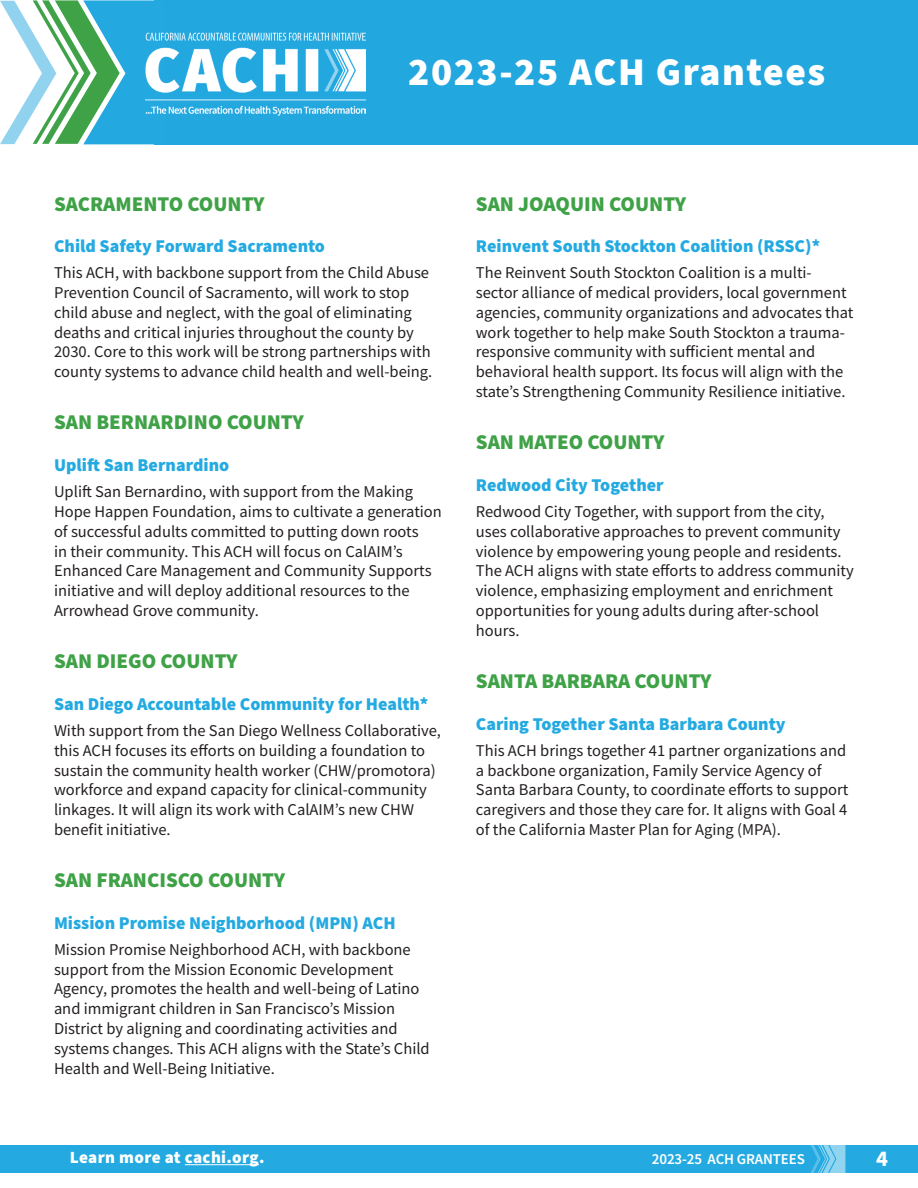
<style>
.page{position:relative;width:918px;height:1188px;background:#fff}
.page>*{position:absolute;margin:0;border:0;box-sizing:border-box;transform-origin:0 0}
.t1{font:900 39.3px "Source Sans Pro";letter-spacing:.04em;color:#fff}
.t2{font:700 22.5px "Source Sans Pro";color:#fff}
.t3{font:900 21px "Source Sans Pro";color:#3fa247}
.t4{font:900 18px "Source Sans Pro";color:#24aae1}
.t5{font:900 17.1px "Source Sans Pro";letter-spacing:.02em;color:#fff}
.t6{font:16.5px/19.8px "Source Sans Pro";color:#231f20}
.t7{font:600 15px "Source Sans Pro";letter-spacing:-.01em;color:#fff}
</style>
<div class="page">
<div style="left:155px;top:0;width:763px;height:144px;background:#23a7df"></div>
<svg style="left:0;top:0;width:155px;height:144px"></svg>
<img style="left:146px;top:31px;width:220px;height:85px">
<div style="left:0;top:1145px;width:918px;height:27px;background:#24aae1"></div>
<svg style="left:808px;top:1145px;width:37px;height:28px"></svg>
<hr style="left:185px;top:1164px;width:74px;height:1px;background:#fff">
<h1 class="t1" style="left:408px;top:45px;width:419px">2023-25 ACH Grantees</h1>
<p class="t3" style="left:54px;top:189px;width:212px">SACRAMENTO COUNTY</p>
<p class="t4" style="left:54px;top:234px;width:273px">Child Safety Forward Sacramento</p>
<p class="t6" style="left:54px;top:263px;width:380px">This ACH, with backbone support from the Child Abuse Prevention Council of Sacramento, will work to stop child abuse and neglect, with the goal of eliminating deaths and critical injuries throughout the county by 2030. Core to this work will be strong partnerships with county systems to advance child health and well-being.</p>
<p class="t3" style="left:54px;top:408px;width:251px">SAN BERNARDINO COUNTY</p>
<p class="t4" style="left:54px;top:453px;width:177px">Uplift San Bernardino</p>
<p class="t6" style="left:54px;top:482px;width:389px">Uplift San Bernardino, with support from the Making Hope Happen Foundation, aims to cultivate a generation of successful adults committed to putting down roots<br>in their community. This ACH will focus on CalAIM’s Enhanced Care Management and Community Supports initiative and will deploy additional resources to the Arrowhead Grove community.</p>
<p class="t3" style="left:54px;top:647px;width:185px">SAN DIEGO COUNTY</p>
<p class="t4" style="left:54px;top:692px;width:376px">San Diego Accountable Community for Health*</p>
<p class="t6" style="left:54px;top:720px;width:389px">With support from the San Diego Wellness Collaborative, this ACH focuses its efforts on building a foundation to sustain the community health worker (CHW/promotora) workforce and expand capacity for clinical-community linkages. It will align its work with CalAIM’s new CHW benefit initiative.</p>
<p class="t3" style="left:54px;top:866px;width:233px">SAN FRANCISCO COUNTY</p>
<p class="t4" style="left:54px;top:911px;width:343px">Mission Promise Neighborhood (MPN) ACH</p>
<p class="t6" style="left:54px;top:939px;width:377px">Mission Promise Neighborhood ACH, with backbone support from the Mission Economic Development Agency, promotes the health and well-being of Latino and immigrant children in San Francisco’s Mission District by aligning and coordinating activities and systems changes. This ACH aligns with the State’s Child Health and Well-Being Initiative.</p>
<p class="t3" style="left:476px;top:189px;width:212px">SAN JOAQUIN COUNTY</p>
<p class="t4" style="left:476px;top:234px;width:346px">Reinvent South Stockton Coalition (RSSC)*</p>
<p class="t6" style="left:476px;top:263px;width:379px">The Reinvent South Stockton Coalition is a multi&shy;sector alliance of medical providers, local government agencies, community organizations and advocates that work together to help make South Stockton a trauma&shy;responsive community with sufficient mental and behavioral health support. Its focus will align with the state’s Strengthening Community Resilience initiative.</p>
<p class="t3" style="left:476px;top:428px;width:190px">SAN MATEO COUNTY</p>
<p class="t4" style="left:476px;top:473px;width:189px">Redwood City Together</p>
<p class="t6" style="left:476px;top:502px;width:379px">Redwood City Together, with support from the city, uses collaborative approaches to prevent community violence by empowering young people and residents.<br>The ACH aligns with state efforts to address community violence, emphasizing employment and enrichment opportunities for young adults during after-school hours.</p>
<p class="t3" style="left:476px;top:666px;width:237px">SANTA BARBARA COUNTY</p>
<p class="t4" style="left:476px;top:711px;width:311px">Caring Together Santa Barbara County</p>
<p class="t6" style="left:476px;top:740px;width:374px">This ACH brings together 41 partner organizations and a backbone organization, Family Service Agency of Santa Barbara County, to coordinate efforts to support caregivers and those they care for. It aligns with Goal 4 of the California Master Plan for Aging (MPA).</p>
<p class="t5" style="left:70px;top:1146px;width:196px">Learn more at cachi.org.</p>
<p class="t7" style="left:652px;top:1149px;width:155px">2023-25 ACH GRANTEES</p>
<h2 class="t2" style="left:876px;top:1143px;width:13px">4</h2>
</div>
